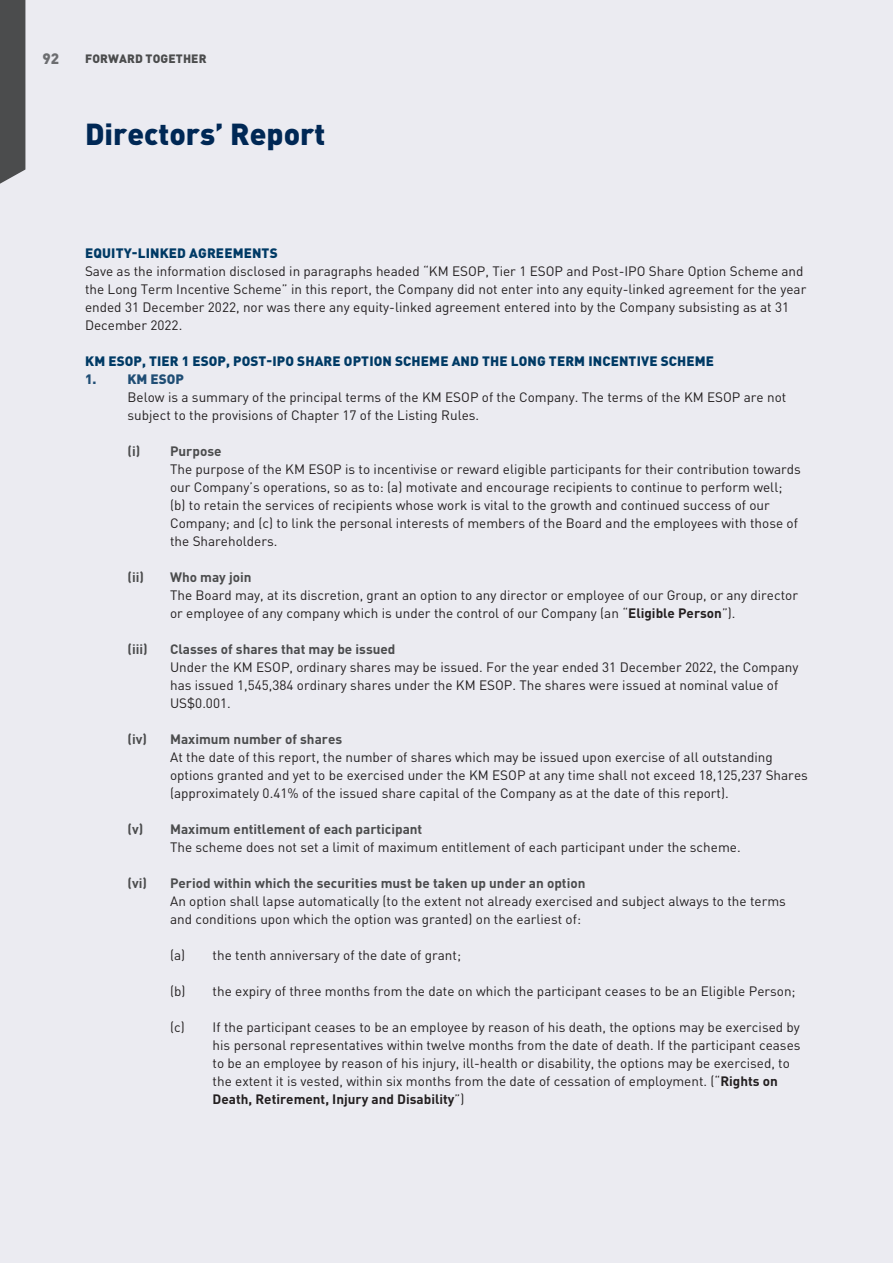
<style>
.page{position:relative;width:893px;height:1263px;background:#ebebf1}
.page>*{position:absolute;margin:0;border:0;box-sizing:border-box;transform-origin:0 0}
.t1{font:900 30px "DIN Pro";color:#002855}
.t2{font:900 15px "DIN Pro";color:#6c6d70}
._00_txt{font:13.5px/18px "DIN Pro";color:#231f20}
._03_H3{font:700 13.5px "DIN Pro";color:#4b4c4d}
._01_H1{font:900 13.5px "DIN Pro";letter-spacing:.01em;color:#003a65}
._02_H2{font:900 13.5px "DIN Pro";color:#204e75}
.t3{font:900 12px "DIN Pro";letter-spacing:.01em;color:#4b4c4d}
.s1{font-weight:700}
</style>
<div class="page">
<div style="left:0;top:0;width:25px;height:184px;background:#4b4c4d"></div>
<p class="t2" style="left:43px;top:48px;width:18px">92</p>
<p class="t3" style="left:85px;top:50px;width:123px">FORWARD TOGETHER</p>
<h1 class="t1" style="left:85px;top:114px;width:242px">Directors’ Report</h1>
<p class="_01_H1" style="left:85px;top:244px;width:194px">EQUITY-LINKED AGREEMENTS</p>
<p class="_00_txt" style="left:85px;top:262px;width:723px">Save as the information disclosed in paragraphs headed “KM ESOP, Tier 1 ESOP and Post-IPO Share Option Scheme and the Long Term Incentive Scheme” in this report, the Company did not enter into any equity-linked agreement for the year ended 31 December 2022, nor was there any equity-linked agreement entered into by the Company subsisting as at 31</p>
<p class="_00_txt" style="left:85px;top:316px;width:99px">December 2022.</p>
<p class="_01_H1" style="left:85px;top:352px;width:630px">KM ESOP, TIER 1 ESOP, POST-IPO SHARE OPTION SCHEME AND THE LONG TERM INCENTIVE SCHEME</p>
<p class="_02_H2" style="left:85px;top:370px;width:100px">1. KM ESOP</p>
<p class="_00_txt" style="left:128px;top:388px;width:660px">Below is a summary of the principal terms of the KM ESOP of the Company. The terms of the KM ESOP are not subject to the provisions of Chapter 17 of the Listing Rules.</p>
<p class="_03_H3" style="left:128px;top:442px;width:95px">(i) Purpose</p>
<p class="_00_txt" style="left:170px;top:460px;width:632px">The purpose of the KM ESOP is to incentivise or reward eligible participants for their contribution towards our Company’s operations, so as to: (a) motivate and encourage recipients to continue to perform well; (b) to retain the services of recipients whose work is vital to the growth and continued success of our Company; and (c) to link the personal interests of members of the Board and the employees with those of the Shareholders.</p>
<p class="_03_H3" style="left:128px;top:568px;width:125px">(ii) Who may join</p>
<p class="_00_txt" style="left:170px;top:586px;width:629px">The Board may, at its discretion, grant an option to any director or employee of our Group, or any director or employee of any company which is under the control of our Company (an “<span class="s1">Eligible Person</span>”).</p>
<p class="_03_H3" style="left:128px;top:640px;width:22px">(iii)</p>
<p class="_03_H3" style="left:170px;top:640px;width:227px">Classes of shares that may be issued</p>
<p class="_00_txt" style="left:170px;top:658px;width:630px">Under the KM ESOP, ordinary shares may be issued. For the year ended 31 December 2022, the Company has issued 1,545,384 ordinary shares under the KM ESOP. The shares were issued at nominal value of<br>US$0.001.</p>
<p class="_03_H3" style="left:128px;top:730px;width:216px">(iv) Maximum number of shares</p>
<p class="_00_txt" style="left:170px;top:748px;width:639px">At the date of this report, the number of shares which may be issued upon exercise of all outstanding options granted and yet to be exercised under the KM ESOP at any time shall not exceed 18,125,237 Shares (approximately 0.41% of the issued share capital of the Company as at the date of this report).</p>
<p class="_03_H3" style="left:128px;top:820px;width:296px">(v) Maximum entitlement of each participant</p>
<p class="_00_txt" style="left:170px;top:838px;width:572px">The scheme does not set a limit of maximum entitlement of each participant under the scheme.</p>
<p class="_03_H3" style="left:128px;top:874px;width:459px">(vi) Period within which the securities must be taken up under an option</p>
<p class="_00_txt" style="left:170px;top:892px;width:617px">An option shall lapse automatically (to the extent not already exercised and subject always to the terms and conditions upon which the option was granted) on the earliest of:</p>
<p class="_00_txt" style="left:170px;top:946px;width:292px">(a) the tenth anniversary of the date of grant;</p>
<p class="_00_txt" style="left:170px;top:982px;width:627px">(b) the expiry of three months from the date on which the participant ceases to be an Eligible Person;</p>
<p class="_00_txt" style="left:213px;top:1018px;width:589px;text-indent:-43px">(c) If the participant ceases to be an employee by reason of his death, the options may be exercised by his personal representatives within twelve months from the date of death. If the participant ceases to be an employee by reason of his injury, ill-health or disability, the options may be exercised, to the extent it is vested, within six months from the date of cessation of employment. (“<span class="s1">Rights on Death, Retirement, Injury and Disability</span>”)</p>
</div>
